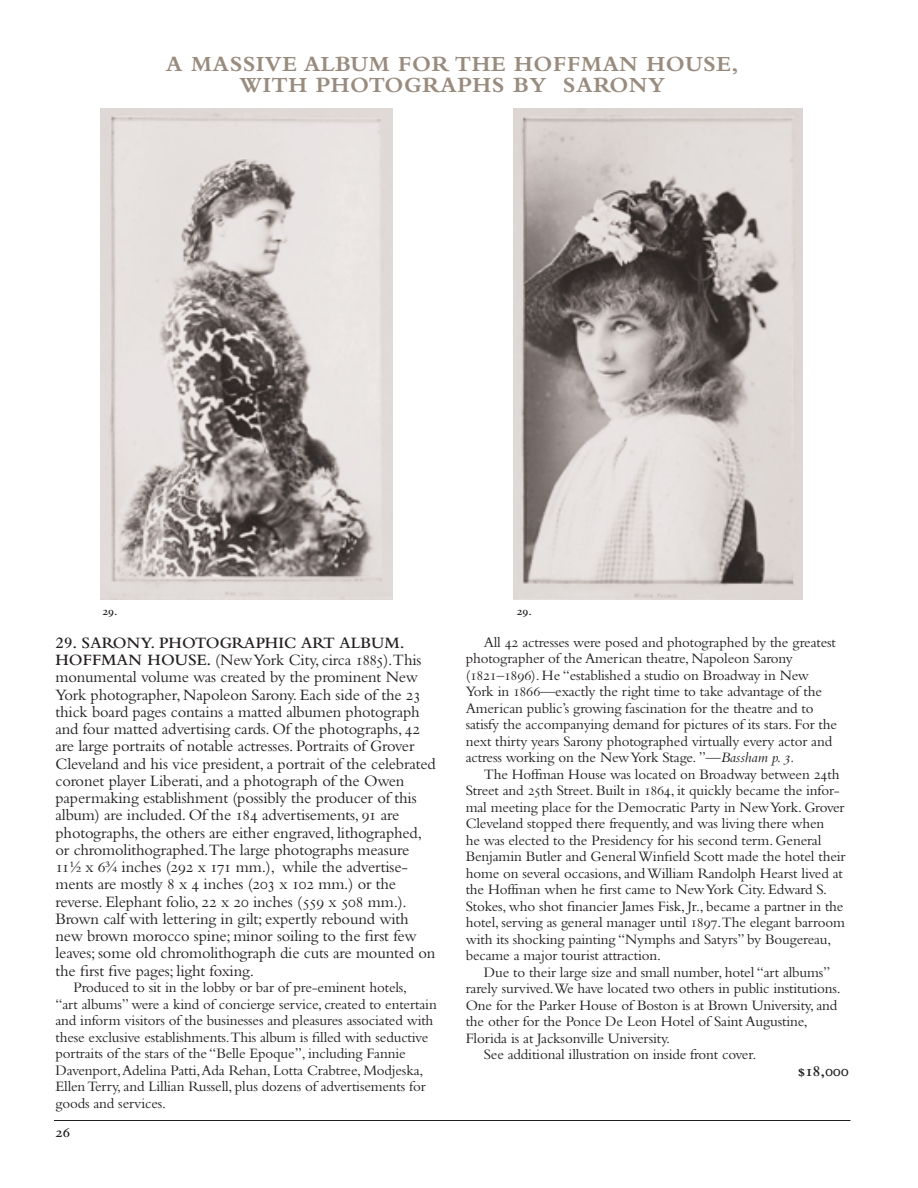
<style>
.page{position:relative;width:918px;height:1188px;background:#fff}
.page>*{position:absolute;margin:0;border:0;box-sizing:border-box;transform-origin:0 0}
.t1{font:700 22.5px/21px "Bembo";letter-spacing:.025em;color:#998b7d;text-align:center}
.t2{font:16.5px/17.2px "Bembo";letter-spacing:-.01em;color:#231f20}
.t3{font:16.5px "Bembo Semibold Expert";color:#231f20}
.t4{font:15px/16.5px "Bembo";letter-spacing:-.01em;color:#231f20}
.t5{font:15px "Bembo Semibold Os F";color:#231f20}
.t6{font:12px "Bembo Semibold Os F";color:#231f20}
.s1{font-family:"Bembo";font-weight:600}
.s2{font-weight:600}
.s3{font-family:"Bembo Expert"}
.s4{font-family:"Bembo Italic Os F"}
</style>
<div class="page">
<hr style="left:54px;top:1120px;width:796px;height:1px;background:#231f20">
<img style="left:101px;top:108px;width:291px;height:491px">
<img style="left:514px;top:108px;width:288px;height:491px">
<h1 class="t1" style="left:166px;top:55px;width:574px">A MASSIVE ALBUM FOR THE HOFFMAN HOUSE,<br>WITH PHOTOGRAPHS BY SARONY</h1>
<p class="t6" style="left:102px;top:607px;width:17px">29<span class="s1">.</span></p>
<p class="t6" style="left:517px;top:607px;width:17px">29<span class="s1">.</span></p>
<p class="t2" style="left:56px;top:636px;width:382px"><span class="s2">29. SARONY. PHOTOGRAPHIC ART ALBUM.<br>HOFFMAN HOUSE.</span> (New York City, circa <span class="s3">1885</span>).This monumental volume was created by the prominent New York photographer, Napoleon Sarony. Each side of the <span class="s3">23 </span>thick board pages contains a matted albumen photograph and four matted advertising cards. Of the photographs, <span class="s3">42 </span>are large portraits of notable actresses. Portraits of Grover Cleveland and his vice president, a portrait of the celebrated coronet player Liberati, and a photograph of the Owen papermaking establishment (possibly the producer of this album) are included. Of the <span class="s3">184</span> advertisements, <span class="s3">91</span> are photographs, the others are either engraved, lithographed, or chromolithographed.The large photographs measure <span class="s3">11½</span> x <span class="s3">6¾</span> inches (<span class="s3">292</span> x <span class="s3">171</span> mm.), while the advertise&shy;ments are mostly <span class="s3">8</span> x <span class="s3">4</span> inches (<span class="s3">203</span> x <span class="s3">102</span> mm.) or the reverse. Elephant folio, <span class="s3">22</span> x <span class="s3">20</span> inches (<span class="s3">559</span> x <span class="s3">508</span> mm.).<br>Brown calf with lettering in gilt; expertly rebound with new brown morocco spine; minor soiling to the first few leaves; some old chromolithograph die cuts are mounted on the first five pages; light foxing.</p>
<p class="t4" style="left:56px;top:981px;width:383px;text-indent:18px">Produced to sit in the lobby or bar of pre-eminent hotels,<br>“art albums” were a kind of concierge service, created to entertain and inform visitors of the businesses and pleasures associated with these exclusive establishments.This album is filled with seductive portraits of the stars of the “Belle Epoque”, including Fannie Davenport,Adelina Patti,Ada Rehan, Lotta Crabtree, Modjeska, Ellen Terry, and Lillian Russell, plus dozens of advertisements for goods and services.</p>
<p class="t4" style="left:466px;top:635px;width:373px;text-indent:18px">All <span class="s3">42</span> actresses were posed and photographed by the greatest photographer of the American theatre, Napoleon Sarony (<span class="s3">1821</span>–<span class="s3">1896</span>). He “established a studio on Broadway in New York in <span class="s3">1866</span>—exactly the right time to take advantage of the American public’s growing fascination for the theatre and to satisfy the accompanying demand for pictures of its stars. For the next thirty years Sarony photographed virtually every actor and actress working on the New York Stage. ”—<span class="s4">Bassham p. 3.</span></p>
<p class="t4" style="left:466px;top:767px;width:381px;text-indent:18px">The Hoffman House was located on Broadway between <span class="s3">24</span>th Street and <span class="s3">25</span>th Street. Built in <span class="s3">1864</span>, it quickly became the infor&shy;mal meeting place for the Democratic Party in New York. Grover Cleveland stopped there frequently, and was living there when<br>he was elected to the Presidency for his second term. General Benjamin Butler and General Winfield Scott made the hotel their home on several occasions, and William Randolph Hearst lived at the Hoffman when he first came to New York City. Edward S.<br>Stokes, who shot financier James Fisk, Jr., became a partner in the hotel, serving as general manager until <span class="s3">1897</span>.The elegant barroom with its shocking painting “Nymphs and Satyrs” by Bougereau, became a major tourist attraction.</p>
<p class="t4" style="left:484px;top:965px;width:348px">Due to their large size and small number, hotel “art albums”</p>
<p class="t4" style="left:466px;top:982px;width:376px">rarely survived.We have located two others in public institutions.</p>
<p class="t4" style="left:466px;top:998px;width:373px">One for the Parker House of Boston is at Brown University, and</p>
<p class="t4" style="left:466px;top:1015px;width:343px">the other for the Ponce De Leon Hotel of Saint Augustine,</p>
<p class="t4" style="left:466px;top:1031px;width:206px">Florida is at Jacksonville University.</p>
<p class="t4" style="left:484px;top:1048px;width:274px">See additional illustration on inside front cover.</p>
<p class="t3" style="left:797px;top:1061px;width:53px">$18,000</p>
<p class="t5" style="left:56px;top:1127px;width:16px">26</p>
</div>
